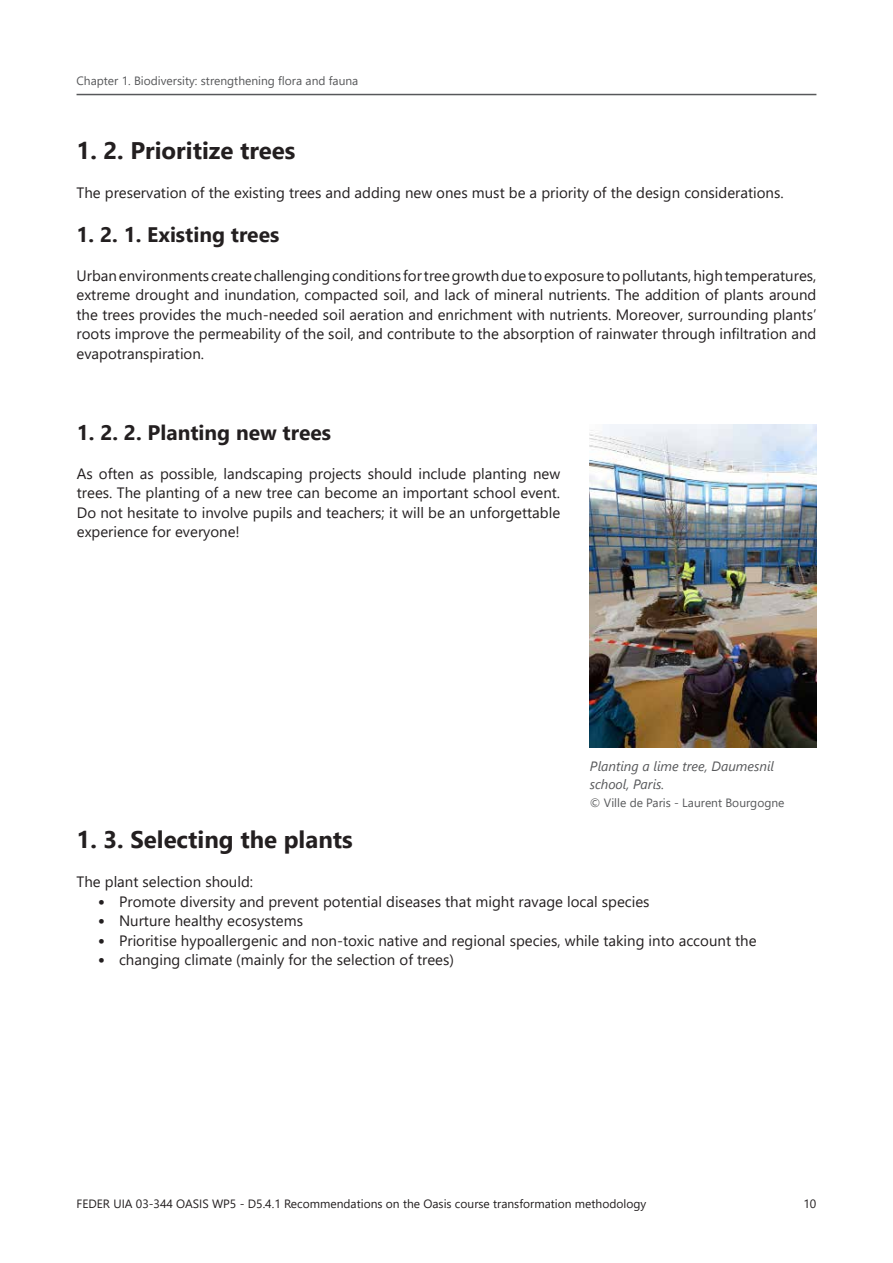
<style>
.page{position:relative;width:893px;height:1263px;background:#fff}
.page>*{position:absolute;margin:0;border:0;box-sizing:border-box;transform-origin:0 0}
.t1{font:700 24px "Segoe UI";color:#231f20}
.t2{font:700 21px "Segoe UI";color:#231f20}
.Normal_puces{font:15px/19.5px "Segoe UI";color:#231f20;text-align:justify}
.légende{font:italic 13.5px/18px "Segoe UI";color:#57585a}
.t3{font:12px "Segoe UI";color:#231f20}
.légende-2{font:12px "Segoe UI";color:#57585a}
.s1{font-family:"Calibri"}
</style>
<div class="page">
<hr style="left:77px;top:94px;width:739px;height:1px;background:#57585a">
<img style="left:590px;top:425px;width:226px;height:323px">
<p class="légende-2" style="left:77px;top:70px;width:283px">Chapter 1. Biodiversity: strengthening flora and fauna</p>
<p class="t1" style="left:77px;top:128px;width:220px">1. 2. Prioritize trees</p>
<p class="Normal_puces" style="left:77px;top:182px;width:709px">The preservation of the existing trees and adding new ones must be a priority of the design considerations.</p>
<p class="t2" style="left:77px;top:214px;width:204px">1. 2. 1. Existing trees</p>
<p class="Normal_puces" style="left:77px;top:264px;width:741px">Urban environments create challenging conditions for tree growth due to exposure to pollutants, high temperatures, extreme drought and inundation, compacted soil, and lack of mineral nutrients. The addition of plants around the trees provides the much-needed soil aeration and enrichment with nutrients. Moreover, surrounding plants’ roots improve the permeability of the soil, and contribute to the absorption of rainwater through infiltration and evapotranspiration.</p>
<p class="t2" style="left:77px;top:413px;width:256px">1. 2. 2. Planting new trees</p>
<p class="Normal_puces" style="left:77px;top:462px;width:485px">As often as possible, landscaping projects should include planting new trees. The planting of a new tree can become an important school event.<br>Do not hesitate to involve pupils and teachers; it will be an unforgettable experience for everyone!</p>
<p class="légende" style="left:590px;top:755px;width:186px">Planting a lime tree, Daumesnil school, Paris.</p>
<p class="légende-2" style="left:590px;top:791px;width:196px">© Ville de Paris - Laurent Bourgogne</p>
<p class="t1" style="left:77px;top:817px;width:278px">1. 3. Selecting the plants</p>
<p class="Normal_puces" style="left:77px;top:871px;width:178px">The plant selection should:</p>
<p class="Normal_puces" style="left:98px;top:890px;width:553px"><span class="s1">•</span> Promote diversity and prevent potential diseases that might ravage local species</p>
<p class="Normal_puces" style="left:98px;top:910px;width:207px"><span class="s1">•</span> Nurture healthy ecosystems</p>
<p class="Normal_puces" style="left:98px;top:929px;width:660px"><span class="s1">•</span> Prioritise hypoallergenic and non-toxic native and regional species, while taking into account the</p>
<p class="Normal_puces" style="left:98px;top:949px;width:358px"><span class="s1">•</span> changing climate (mainly for the selection of trees)</p>
<p class="t3" style="left:77px;top:1192px;width:571px">FEDER UIA 03-344 OASIS WP5 - D5.4.1 Recommendations on the Oasis course transformation methodology</p>
<p class="t3" style="left:803px;top:1192px;width:14px">10</p>
</div>
